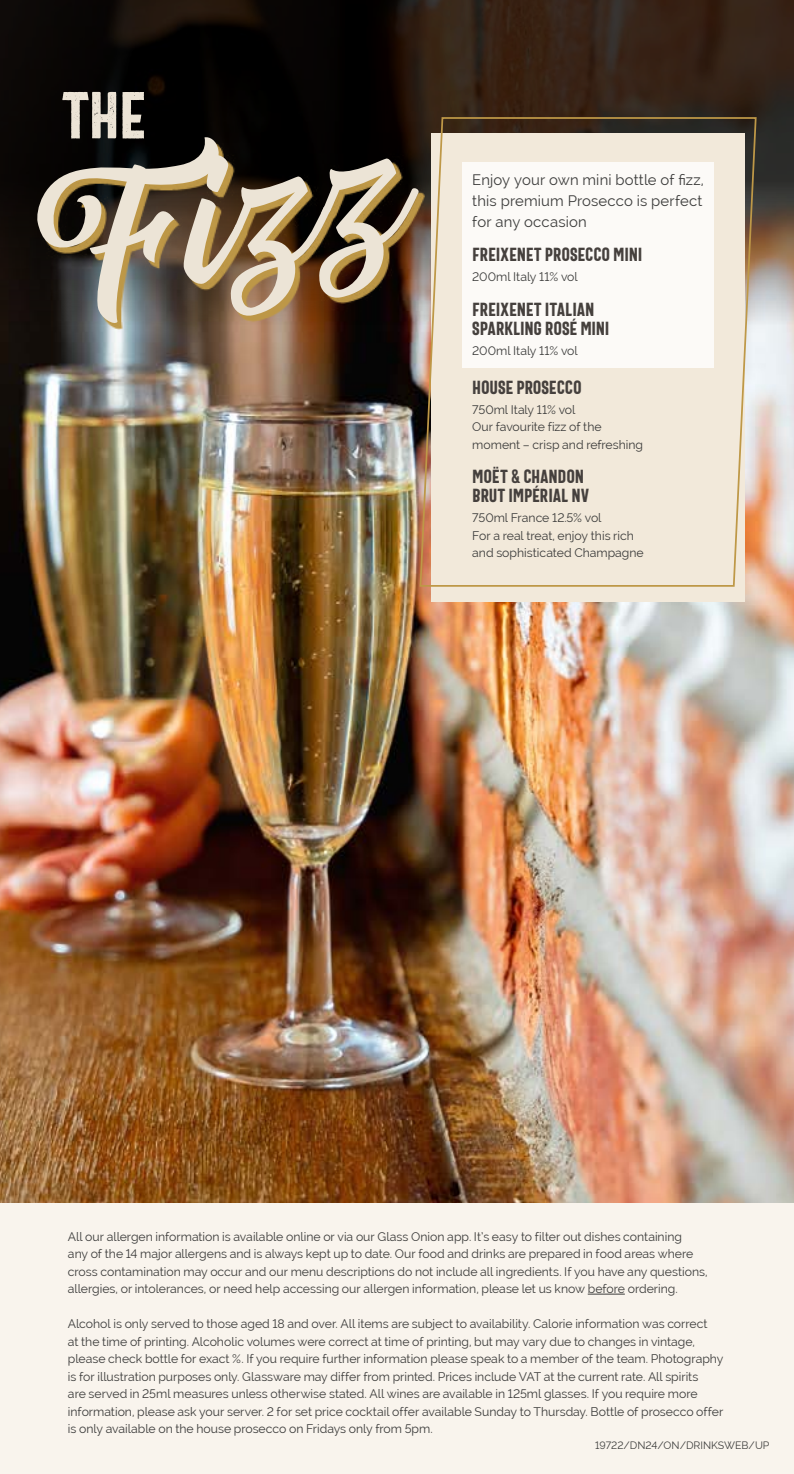
<style>
.page{position:relative;width:794px;height:1474px;background:#fff}
.page>*{position:absolute;margin:0;border:0;box-sizing:border-box;transform-origin:0 0}
.t1{font:193.9px "Heather Oliver";color:#ece4d6}
.t2{font:67.2px "The Bartender Cond Sans Press";color:#ece4d6}
.t3{font:19.25px/19.2px "The Bartender Cond Sans";letter-spacing:-.005em;color:#45403d}
.t4{font:14.88px/21px "Raleway";letter-spacing:.015em;color:#3c3c3b;text-align:justify}
.t5{font:12.25px/17.5px "Raleway";color:#3c3c3b}
.t6{font:10.5px "Raleway";color:#3c3c3b}
</style>
<div class="page">
<div style="left:0;top:134px;width:794px;height:1339px;background:#f9f4ed"></div>
<img style="left:0;top:350px;width:794px;height:852px">
<svg style="left:0;top:0;width:794px;height:350px"></svg>
<div style="left:431px;top:134px;width:314px;height:467px;background:#f2e9da"></div>
<svg style="left:394px;top:116px;width:388px;height:471px"></svg>
<img style="left:42px;top:142px;width:383px;height:188px">
<div style="left:462px;top:162px;width:252px;height:114px;background:#fcfaf7"></div>
<div style="left:462px;top:260px;width:252px;height:34px;background:#fcfaf7"></div>
<div style="left:462px;top:291px;width:252px;height:58px;background:#fcfaf7"></div>
<div style="left:462px;top:333px;width:252px;height:34px;background:#fcfaf7"></div>
<hr style="left:588px;top:1293px;width:37px;height:1px;background:#3c3c3b">
<h2 class="t2" style="left:62px;top:78px;width:86px">THE</h2>
<h1 class="t1" style="left:17px;top:129px;width:371px;rotate:-12deg">Fizz</h1>
<p class="t4" style="left:472px;top:169px;width:233px">Enjoy your own mini bottle of fizz, this premium Prosecco is perfect for any occasion</p>
<h3 class="t3" style="left:472px;top:245px;width:172px">FREIXENET PROSECCO MINI</h3>
<p class="t5" style="left:472px;top:268px;width:107px">200ml Italy 11% vol</p>
<h3 class="t3" style="left:472px;top:300px;width:139px">FREIXENET ITALIAN<br>SPARKLING ROSÉ MINI</h3>
<p class="t5" style="left:472px;top:342px;width:107px">200ml Italy 11% vol</p>
<h3 class="t3" style="left:472px;top:378px;width:111px">HOUSE PROSECCO</h3>
<p class="t5" style="left:472px;top:401px;width:172px">750ml Italy 11% vol<br>Our favourite fizz of the moment – crisp and refreshing</p>
<h3 class="t3" style="left:472px;top:467px;width:118px">MOËT &amp; CHANDON<br>BRUT IMPÉRIAL NV</h3>
<p class="t5" style="left:472px;top:509px;width:173px">750ml France 12.5% vol<br>For a real treat, enjoy this rich and sophisticated Champagne</p>
<p class="t5" style="left:68px;top:1227px;width:641px">All our allergen information is available online or via our Glass Onion app. It’s easy to filter out dishes containing<br>any of the 14 major allergens and is always kept up to date. Our food and drinks are prepared in food areas where cross contamination may occur and our menu descriptions do not include all ingredients. If you have any questions, allergies, or intolerances, or need help accessing our allergen information, please let us know before ordering.</p>
<p class="t5" style="left:68px;top:1315px;width:657px">Alcohol is only served to those aged 18 and over. All items are subject to availability. Calorie information was correct<br>at the time of printing. Alcoholic volumes were correct at time of printing, but may vary due to changes in vintage, please check bottle for exact %. If you require further information please speak to a member of the team. Photography is for illustration purposes only. Glassware may differ from printed. Prices include VAT at the current rate. All spirits<br>are served in 25ml measures unless otherwise stated. All wines are available in 125ml glasses. If you require more information, please ask your server. 2 for set price cocktail offer available Sunday to Thursday. Bottle of prosecco offer is only available on the house prosecco on Fridays only from 5pm.</p>
<p class="t6" style="left:595px;top:1439px;width:176px">19722/DN24/ON/DRINKSWEB/UP</p>
</div>
